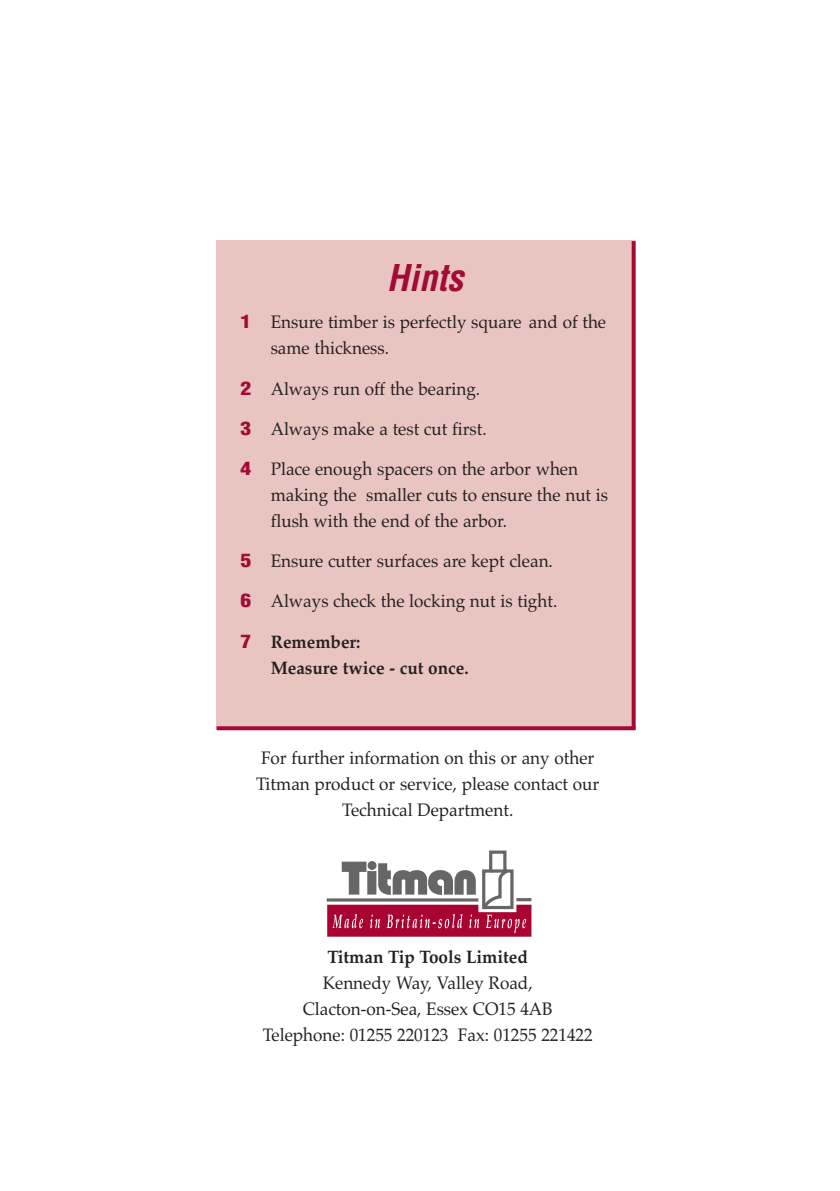
<style>
.page{position:relative;width:840px;height:1191px;background:#fff}
.page>*{position:absolute;margin:0;border:0;box-sizing:border-box;transform-origin:0 0}
.t1{font:italic 700 condensed 36px "Helvetica";color:#a30a34}
.t2{font:18px/26px "Palatino";color:#231f20;scale:.95 1}
.t3{font:700 18px/26px "Palatino";color:#231f20;scale:.95 1}
.s1{font-family:"Helvetica";font-weight:900;font-stretch:condensed;color:#a30a34}
</style>
<div class="page">
<div style="left:216px;top:240px;width:418px;height:488px;background:#e9c5c1"></div>
<svg style="left:631px;top:241px;width:4px;height:485px;background:#ae294b"></svg>
<svg style="left:216px;top:726px;width:419px;height:4px;background:#a7163d"></svg>
<hr style="left:326px;top:898px;width:152px;height:3px;background:#666">
<svg style="left:327px;top:850px;width:204px;height:86px"></svg>
<h1 class="t1" style="left:387px;top:258px;width:77px">Hints</h1>
<p class="t2" style="left:270px;top:309px;width:354px;text-indent:-30px"><span class="s1">1</span> Ensure timber is perfectly square and of the same thickness.</p>
<p class="t2" style="left:240px;top:375px;width:253px"><span class="s1">2</span> Always run off the bearing.</p>
<p class="t2" style="left:240px;top:415px;width:260px"><span class="s1">3</span> Always make a test cut first.</p>
<p class="t2" style="left:270px;top:456px;width:356px;text-indent:-30px"><span class="s1">4</span> Place enough spacers on the arbor when making the smaller cuts to ensure the nut is flush with the end of the arbor.</p>
<p class="t2" style="left:240px;top:548px;width:330px"><span class="s1">5</span> Ensure cutter surfaces are kept clean.</p>
<p class="t2" style="left:240px;top:588px;width:334px"><span class="s1">6</span> Always check the locking nut is tight.</p>
<p class="t3" style="left:270px;top:628px;width:210px;text-indent:-30px"><span class="s1">7</span> Remember:<br>Measure twice - cut once.</p>
<p class="t2" style="left:256px;top:745px;width:362px;text-align:center">For further information on this or any other<br>Titman product or service, please contact our<br>Technical Department.</p>
<p class="t3" style="left:327px;top:943px;width:212px">Titman Tip Tools Limited</p>
<p class="t2" style="left:262px;top:969px;width:349px;text-align:center">Kennedy Way, Valley Road,<br>Clacton-on-Sea, Essex CO15 4AB<br>Telephone: 01255 220123 Fax: 01255 221422</p>
</div>
